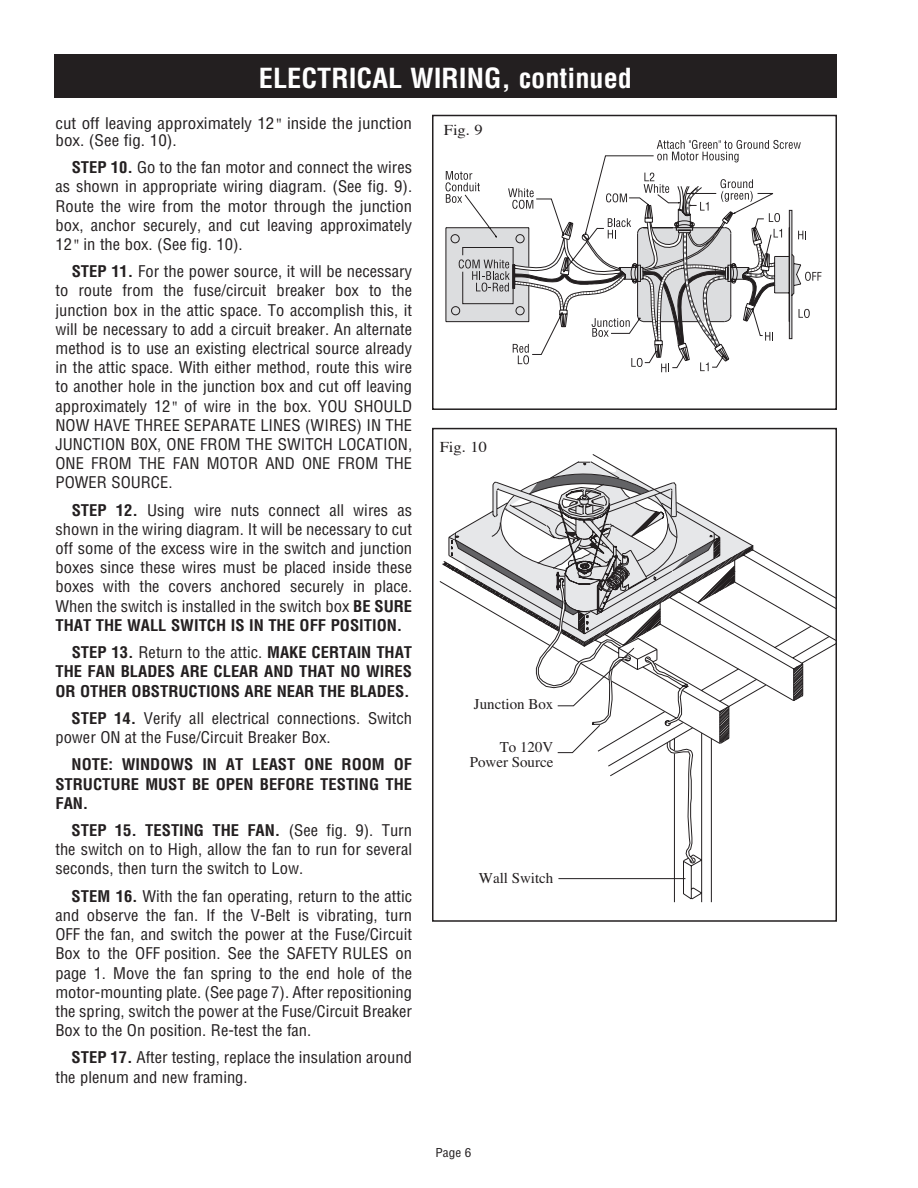
<style>
.page{position:relative;width:918px;height:1188px;background:#fff}
.page>*{position:absolute;margin:0;border:0;box-sizing:border-box;transform-origin:0 0}
.t1{font:700 condensed 27px "Helvetica";color:#fff;scale:1.05 1}
.t2{font:condensed 15.75px/19.2px "Helvetica";color:#231f20;text-align:justify;scale:1.05 1}
.t3{font:700 condensed 15.75px/19.2px "Helvetica";color:#231f20;scale:1.05 1}
.t4{font:condensed 15.75px/17.2px "Helvetica";color:#231f20;scale:1.08 1}
.t5{font:15px/15px "Times";color:#231f20;text-align:right}
.t6{font:15px "Times";color:#231f20;scale:1.1 1}
.t7{font:condensed 12px "Helvetica";color:#231f20;scale:1.1 1}
.s1{font-family:"Times";font-style:italic;font-stretch:normal}
.s2{font-weight:700}
.s3{font-weight:400}
</style>
<div class="page">
<svg style="left:572px;top:454px;width:262px;height:247px"></svg>
<svg style="left:440px;top:465px;width:314px;height:414px"></svg>
<div style="left:432px;top:428px;width:405px;height:494px;border:2px solid #231f20"></div>
<svg style="left:657px;top:140px;width:144px;height:15px"></svg>
<svg style="left:446px;top:171px;width:376px;height:201px"></svg>
<svg style="left:446px;top:185px;width:356px;height:183px"></svg>
<svg style="left:513px;top:155px;width:282px;height:203px"></svg>
<div style="left:432px;top:115px;width:405px;height:295px;border:2px solid #231f20"></div>
<div style="left:54px;top:54px;width:783px;height:43px;background:#231f20"></div>
<h1 class="t1" style="left:259px;top:61px;width:357px">ELECTRICAL WIRING, CONTINUED</h1>
<p class="t4" style="left:56px;top:114px;width:332px">cut off leaving approximately 12<span class="s1">"</span> inside the junction box. (See fig. 10).</p>
<p class="t2" style="left:55px;top:157px;width:341px;text-indent:16px"><span class="s2">STEP 10.</span> Go to the fan motor and connect the wires as shown in appropriate wiring diagram. (See fig. 9).<br>Route the wire from the motor through the junction box, anchor securely, and cut leaving approximately 12<span class="s1">"</span> in the box. (See fig. 10).</p>
<p class="t2" style="left:55px;top:262px;width:341px;text-indent:16px"><span class="s2">STEP 11.</span> For the power source, it will be necessary to route from the fuse/circuit breaker box to the junction box in the attic space. To accomplish this, it will be necessary to add a circuit breaker. An alternate method is to use an existing electrical source already in the attic space. With either method, route this wire to another hole in the junction box and cut off leaving approximately 12<span class="s1">"</span> of wire in the box. YOU SHOULD NOW HAVE THREE SEPARATE LINES (WIRES) IN THE JUNCTION B0X, ONE FROM THE SWITCH LOCATION, ONE FROM THE FAN MOTOR AND ONE FROM THE POWER SOURCE.</p>
<p class="t2" style="left:55px;top:500px;width:341px;text-indent:16px"><span class="s2">STEP 12.</span> Using wire nuts connect all wires as shown in the wiring diagram. It will be necessary to cut off some of the excess wire in the switch and junction boxes since these wires must be placed inside these boxes with the covers anchored securely in place.<br>When the switch is installed in the switch box <span class="s2">BE SURE THAT</span></p>
<p class="t3" style="left:72px;top:611px;width:317px;line-height:27.3px;text-indent:159px">IS IN THE OFF POSITION.<br>STEP 13. <span class="s3">Return to the attic.</span> MAKE</p>
<p class="t3" style="left:96px;top:615px;width:10px">THE</p>
<p class="t3" style="left:127px;top:615px;width:11px">WALL</p>
<p class="t3" style="left:171px;top:615px;width:10px">SWITCH</p>
<p class="t3" style="left:312px;top:643px;width:9px">CERTAIN</p>
<p class="t3" style="left:376px;top:643px;width:10px">THAT</p>
<p class="t3" style="left:55px;top:662px;width:10px">THE</p>
<p class="t3" style="left:88px;top:662px;width:10px">FAN</p>
<p class="t3" style="left:121px;top:662px;width:10px">BLADES</p>
<p class="t3" style="left:181px;top:662px;width:10px">ARE</p>
<p class="t3" style="left:214px;top:662px;width:10px">CLEAR</p>
<p class="t3" style="left:264px;top:662px;width:10px">AND</p>
<p class="t3" style="left:299px;top:662px;width:10px">THAT</p>
<p class="t3" style="left:340px;top:662px;width:35px">NO WIRES</p>
<p class="t3" style="left:55px;top:681px;width:34px">OR OTHER</p>
<p class="t3" style="left:132px;top:681px;width:10px">OBSTRUCTIONS</p>
<p class="t3" style="left:245px;top:681px;width:10px">ARE</p>
<p class="t3" style="left:277px;top:681px;width:10px">NEAR</p>
<p class="t3" style="left:319px;top:681px;width:10px">THE</p>
<p class="t3" style="left:350px;top:681px;width:10px">BLADES</p>
<p class="t2" style="left:72px;top:677px;width:326px;line-height:27.3px;text-align:right"><span class="s2">.<br>STEP 14.</span> Verify all electrical connections. Switch</p>
<p class="t2" style="left:55px;top:727px;width:264px">power ON at the Fuse/Circuit Breaker Box.</p>
<p class="t3" style="left:55px;top:755px;width:341px;text-align:justify;text-indent:16px">NOTE: WINDOWS IN AT LEAST ONE ROOM OF STRUCTURE MUST BE OPEN BEFORE TESTING THE FAN.</p>
<p class="t2" style="left:55px;top:820px;width:341px;text-indent:16px"><span class="s2">STEP 15. TESTING THE FAN.</span> (See fig. 9). Turn the switch on to High, allow the fan to run for several seconds, then turn the switch to Low.</p>
<p class="t2" style="left:55px;top:886px;width:341px;text-indent:16px"><span class="s2">STEM 16.</span> With the fan operating, return to the attic and observe the fan. If the V-Belt is vibrating, turn OFF the fan, and switch the power at the Fuse/Circuit Box to the OFF position. See the SAFETY RULES on page 1. Move the fan spring to the end hole of the motor-mounting plate. (See page 7). After repositioning the spring, switch the power at the Fuse/Circuit Breaker Box to the On position. Re-test the fan.</p>
<p class="t2" style="left:55px;top:1048px;width:341px;text-indent:16px"><span class="s2">STEP 17.</span> After testing, replace the insulation around the plenum and new framing.</p>
<p class="t6" style="left:444px;top:120px;width:37px">Fig. 9</p>
<p class="t6" style="left:440px;top:438px;width:44px">Fig. 10</p>
<p class="t5" style="left:474px;top:697px;width:81px">Junction Box</p>
<p class="t5" style="left:470px;top:740px;width:85px">To 120V<br>Power Source</p>
<p class="t5" style="left:479px;top:871px;width:76px">Wall Switch</p>
<p class="t7" style="left:436px;top:1145px;width:34px">Page 6</p>
</div>
